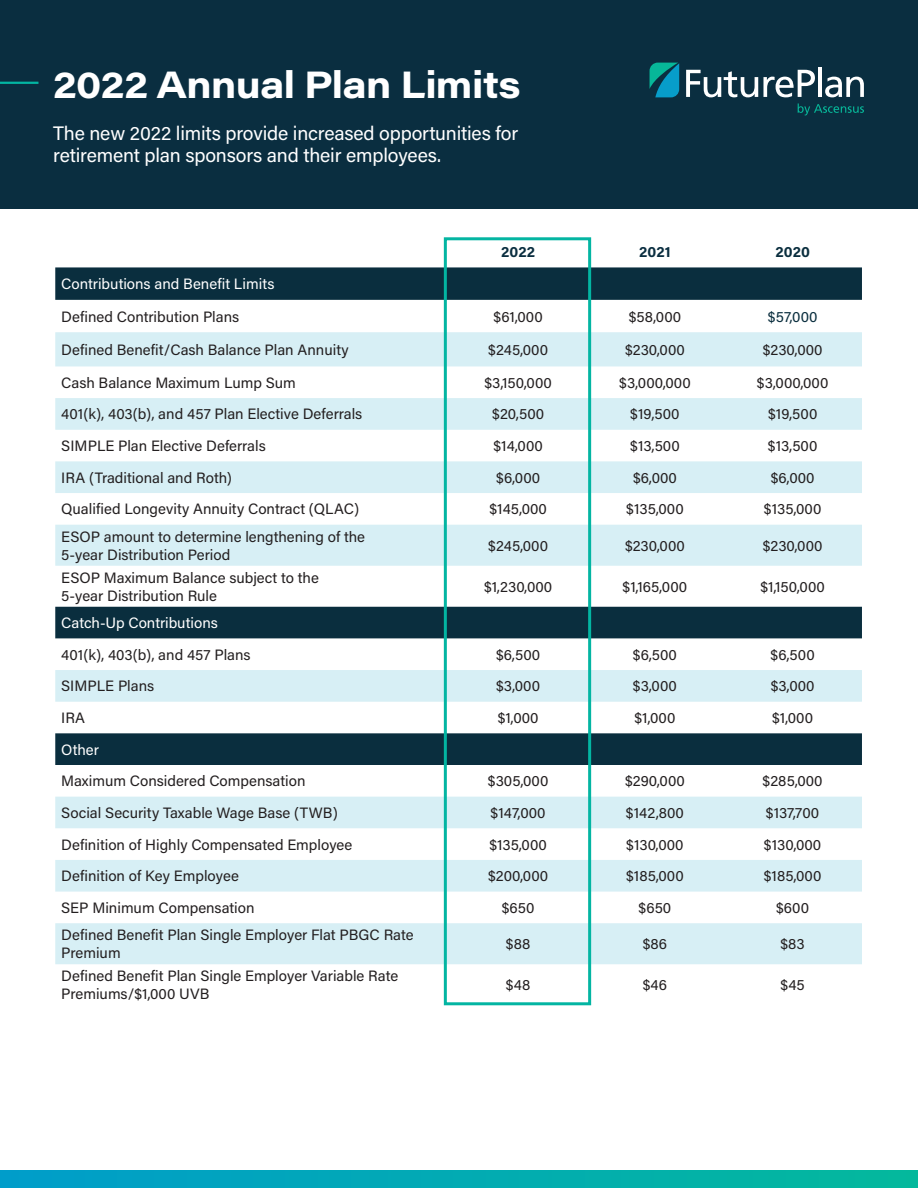
<style>
.page{position:relative;width:918px;height:1188px;background:#fff}
.page>*{position:absolute;margin:0;border:0;box-sizing:border-box;transform-origin:0 0}
.t1{font:700 37.5px "Acumin Pro Wide";letter-spacing:-.015em;color:#fff}
.t2{font:19.5px/22.5px "Acumin Pro";letter-spacing:-.01em;color:#fff}
.t3{font:15px/18px "Acumin Pro";color:#231f20}
.t4{font:15px "Acumin Pro";color:#fff}
.t5{font:700 15px "Acumin Pro";letter-spacing:.005em;color:#0a2e40}
.Table_Body{font:15px "Acumin Pro";color:#0a2e3e}
.t6{font:700 15px "Acumin Pro";color:#0a2e3e}
</style>
<div class="page">
<div style="left:0;top:0;width:918px;height:209px;background:#0a2e40"></div>
<hr style="left:0;top:82px;width:38px;height:2px;background:#03b5a2">
<div style="left:55px;top:267px;width:807px;height:33px;background:#0a2e3e"></div>
<svg style="left:55px;top:332px;width:807px;height:98px;fill:#d7eff5"></svg>
<svg style="left:55px;top:461px;width:807px;height:105px;fill:#d7eff5"></svg>
<div style="left:55px;top:607px;width:807px;height:31px;background:#0a2e3e"></div>
<div style="left:55px;top:670px;width:807px;height:32px;background:#d7eff5"></div>
<div style="left:55px;top:733px;width:807px;height:32px;background:#0a2e3e"></div>
<svg style="left:55px;top:797px;width:807px;height:95px;fill:#d7eff5"></svg>
<div style="left:55px;top:923px;width:807px;height:41px;background:#d7eff5"></div>
<div style="left:444px;top:237px;width:147px;height:768px;border:3px solid #03b5a2"></div>
<svg style="left:686px;top:70px;width:129px;height:27px"></svg>
<hr style="left:818px;top:68px;width:4px;height:29px;background:#fff">
<svg style="left:825px;top:77px;width:39px;height:20px"></svg>
<svg style="left:798px;top:103px;width:66px;height:12px"></svg>
<svg style="left:650px;top:63px;width:29px;height:34px"></svg>
<div style="left:0;top:1171px;width:918px;height:17px;background:linear-gradient(to right,#009dca,#04b89c)"></div>
<p class="t1" style="left:53px;top:57px;width:469px">2022 Annual Plan Limits</p>
<h2 class="t2" style="left:53px;top:121px;width:466px">The new 2022 limits provide increased opportunities for retirement plan sponsors and their employees.</h2>
<p class="t5" style="left:501px;top:241px;width:36px">2022</p>
<p class="t5" style="left:639px;top:241px;width:33px">2021</p>
<p class="t6" style="left:775px;top:241px;width:36px">2020</p>
<p class="t4" style="left:61px;top:274px;width:215px">Contributions and Benefit Limits</p>
<p class="t3" style="left:61px;top:307px;width:179px">Defined Contribution Plans</p>
<p class="t3" style="left:494px;top:307px;width:51px">$61,000</p>
<p class="t3" style="left:629px;top:307px;width:54px">$58,000</p>
<p class="Table_Body" style="left:768px;top:306px;width:51px">$57,000</p>
<p class="t3" style="left:61px;top:340px;width:289px">Defined Benefit/Cash Balance Plan Annuity</p>
<p class="t3" style="left:488px;top:340px;width:61px">$245,000</p>
<p class="t3" style="left:625px;top:340px;width:61px">$230,000</p>
<p class="t3" style="left:763px;top:340px;width:61px">$230,000</p>
<p class="t3" style="left:61px;top:373px;width:236px">Cash Balance Maximum Lump Sum</p>
<p class="t3" style="left:485px;top:373px;width:69px">$3,150,000</p>
<p class="t3" style="left:619px;top:373px;width:73px">$3,000,000</p>
<p class="t3" style="left:757px;top:373px;width:73px">$3,000,000</p>
<p class="t3" style="left:61px;top:405px;width:303px">401(k), 403(b), and 457 Plan Elective Deferrals</p>
<p class="t3" style="left:492px;top:405px;width:53px">$20,500</p>
<p class="t3" style="left:630px;top:405px;width:51px">$19,500</p>
<p class="t3" style="left:768px;top:405px;width:51px">$19,500</p>
<p class="t3" style="left:61px;top:436px;width:206px">SIMPLE Plan Elective Deferrals</p>
<p class="t3" style="left:494px;top:436px;width:51px">$14,000</p>
<p class="t3" style="left:630px;top:436px;width:51px">$13,500</p>
<p class="t3" style="left:768px;top:436px;width:51px">$13,500</p>
<p class="t3" style="left:61px;top:468px;width:172px">IRA (Traditional and Roth)</p>
<p class="t3" style="left:496px;top:468px;width:45px">$6,000</p>
<p class="t3" style="left:633px;top:468px;width:45px">$6,000</p>
<p class="t3" style="left:771px;top:468px;width:45px">$6,000</p>
<p class="t3" style="left:61px;top:500px;width:299px">Qualified Longevity Annuity Contract (QLAC)</p>
<p class="t3" style="left:489px;top:500px;width:59px">$145,000</p>
<p class="t3" style="left:626px;top:500px;width:59px">$135,000</p>
<p class="t3" style="left:764px;top:500px;width:59px">$135,000</p>
<p class="t3" style="left:61px;top:527px;width:305px">ESOP amount to determine lengthening of the<br>5-year Distribution Period</p>
<p class="t3" style="left:488px;top:536px;width:61px">$245,000</p>
<p class="t3" style="left:625px;top:536px;width:61px">$230,000</p>
<p class="t3" style="left:763px;top:536px;width:61px">$230,000</p>
<p class="t3" style="left:61px;top:568px;width:259px">ESOP Maximum Balance subject to the<br>5-year Distribution Rule</p>
<p class="t3" style="left:484px;top:577px;width:70px">$1,230,000</p>
<p class="t3" style="left:623px;top:577px;width:66px">$1,165,000</p>
<p class="t3" style="left:760px;top:577px;width:66px">$1,150,000</p>
<p class="t4" style="left:61px;top:612px;width:158px">Catch-Up Contributions</p>
<p class="t3" style="left:61px;top:645px;width:191px">401(k), 403(b), and 457 Plans</p>
<p class="t3" style="left:496px;top:645px;width:46px">$6,500</p>
<p class="t3" style="left:633px;top:645px;width:46px">$6,500</p>
<p class="t3" style="left:771px;top:645px;width:46px">$6,500</p>
<p class="t3" style="left:61px;top:677px;width:94px">SIMPLE Plans</p>
<p class="t3" style="left:496px;top:677px;width:45px">$3,000</p>
<p class="t3" style="left:633px;top:677px;width:45px">$3,000</p>
<p class="t3" style="left:771px;top:677px;width:45px">$3,000</p>
<p class="t3" style="left:61px;top:708px;width:25px">IRA</p>
<p class="t3" style="left:498px;top:708px;width:42px">$1,000</p>
<p class="t3" style="left:634px;top:708px;width:42px">$1,000</p>
<p class="t3" style="left:772px;top:708px;width:42px">$1,000</p>
<p class="t4" style="left:61px;top:739px;width:39px">Other</p>
<p class="t3" style="left:61px;top:771px;width:246px">Maximum Considered Compensation</p>
<p class="t3" style="left:488px;top:771px;width:62px">$305,000</p>
<p class="t3" style="left:625px;top:771px;width:61px">$290,000</p>
<p class="t3" style="left:763px;top:771px;width:62px">$285,000</p>
<p class="t3" style="left:61px;top:803px;width:278px">Social Security Taxable Wage Base (TWB)</p>
<p class="t3" style="left:491px;top:803px;width:56px">$147,000</p>
<p class="t3" style="left:626px;top:803px;width:60px">$142,800</p>
<p class="t3" style="left:766px;top:803px;width:55px">$137,700</p>
<p class="t3" style="left:61px;top:835px;width:293px">Definition of Highly Compensated Employee</p>
<p class="t3" style="left:489px;top:835px;width:59px">$135,000</p>
<p class="t3" style="left:626px;top:835px;width:59px">$130,000</p>
<p class="t3" style="left:764px;top:835px;width:59px">$130,000</p>
<p class="t3" style="left:61px;top:866px;width:179px">Definition of Key Employee</p>
<p class="t3" style="left:488px;top:866px;width:62px">$200,000</p>
<p class="t3" style="left:626px;top:866px;width:59px">$185,000</p>
<p class="t3" style="left:764px;top:866px;width:59px">$185,000</p>
<p class="t3" style="left:61px;top:898px;width:195px">SEP Minimum Compensation</p>
<p class="t3" style="left:502px;top:898px;width:34px">$650</p>
<p class="t3" style="left:639px;top:898px;width:34px">$650</p>
<p class="t3" style="left:776px;top:898px;width:34px">$600</p>
<p class="t3" style="left:61px;top:925px;width:354px">Defined Benefit Plan Single Employer Flat PBGC Rate<br>Premium</p>
<p class="t3" style="left:506px;top:934px;width:26px">$88</p>
<p class="t3" style="left:643px;top:934px;width:26px">$86</p>
<p class="t3" style="left:780px;top:934px;width:26px">$83</p>
<p class="t3" style="left:61px;top:966px;width:338px">Defined Benefit Plan Single Employer Variable Rate<br>Premiums/$1,000 UVB</p>
<p class="t3" style="left:506px;top:975px;width:26px">$48</p>
<p class="t3" style="left:643px;top:975px;width:26px">$46</p>
<p class="t3" style="left:781px;top:975px;width:26px">$45</p>
</div>
